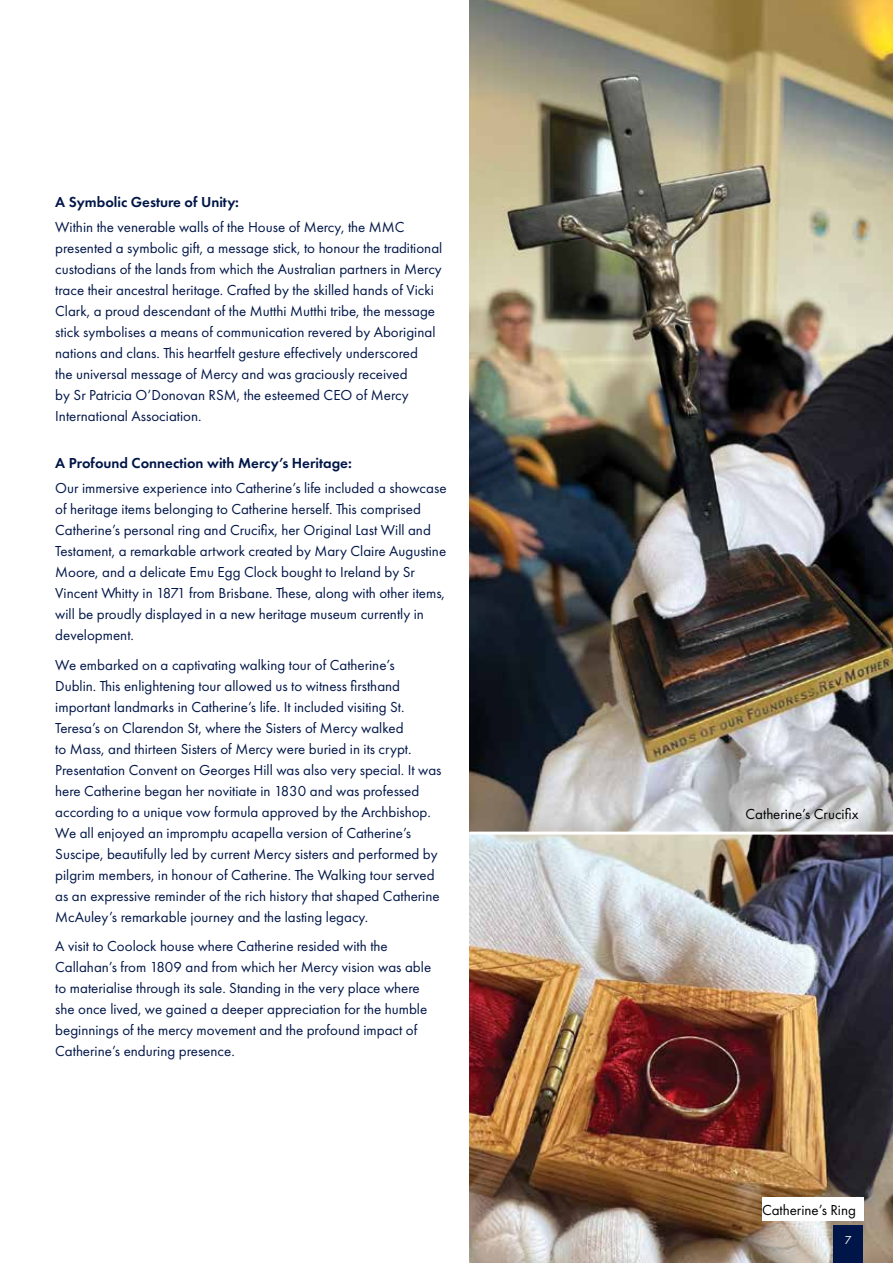
<style>
.page{position:relative;width:893px;height:1263px;background:#fff}
.page>*{position:absolute;margin:0;border:0;box-sizing:border-box;transform-origin:0 0}
.t1{font:15px/21px "Futura PT";color:#001648}
.t2{font:600 15px "Futura PT";color:#001648}
.t3{font:15px "Futura PT";color:#000}
.t4{font:12px "Futura PT";color:#fff}
</style>
<div class="page">
<img style="left:470px;top:0;width:423px;height:1263px">
<hr style="left:470px;top:832px;width:423px;height:3px;background:#fff">
<div style="left:762px;top:1197px;width:101px;height:24px;background:#fff"></div>
<div style="left:833px;top:1226px;width:30px;height:37px;background:#001648"></div>
<p class="t2" style="left:55px;top:193px;width:185px">A Symbolic Gesture of Unity:</p>
<p class="t1" style="left:55px;top:217px;width:389px">Within the venerable walls of the House of Mercy, the MMC presented a symbolic gift, a message stick, to honour the traditional custodians of the lands from which the Australian partners in Mercy trace their ancestral heritage. Crafted by the skilled hands of Vicki Clark, a proud descendant of the Mutthi Mutthi tribe, the message stick symbolises a means of communication revered by Aboriginal nations and clans. This heartfelt gesture effectively underscored<br>the universal message of Mercy and was graciously received<br>by Sr Patricia O’Donovan RSM, the esteemed CEO of Mercy International Association.</p>
<p class="t2" style="left:55px;top:453px;width:298px">A Profound Connection with Mercy’s Heritage:</p>
<p class="t1" style="left:55px;top:477px;width:393px">Our immersive experience into Catherine’s life included a showcase of heritage items belonging to Catherine herself. This comprised Catherine’s personal ring and Crucifix, her Original Last Will and Testament, a remarkable artwork created by Mary Claire Augustine Moore, and a delicate Emu Egg Clock bought to Ireland by Sr Vincent Whitty in 1871 from Brisbane. These, along with other items, will be proudly displayed in a new heritage museum currently in development.</p>
<p class="t1" style="left:55px;top:654px;width:388px">We embarked on a captivating walking tour of Catherine’s<br>Dublin. This enlightening tour allowed us to witness firsthand important landmarks in Catherine’s life. It included visiting St.<br>Teresa’s on Clarendon St, where the Sisters of Mercy walked<br>to Mass, and thirteen Sisters of Mercy were buried in its crypt.<br>Presentation Convent on Georges Hill was also very special. It was here Catherine began her novitiate in 1830 and was professed according to a unique vow formula approved by the Archbishop.<br>We all enjoyed an impromptu acapella version of Catherine’s Suscipe, beautifully led by current Mercy sisters and performed by pilgrim members, in honour of Catherine. The Walking tour served as an expressive reminder of the rich history that shaped Catherine McAuley’s remarkable journey and the lasting legacy.</p>
<p class="t1" style="left:55px;top:935px;width:377px">A visit to Coolock house where Catherine resided with the Callahan’s from 1809 and from which her Mercy vision was able to materialise through its sale. Standing in the very place where she once lived, we gained a deeper appreciation for the humble beginnings of the mercy movement and the profound impact of Catherine’s enduring presence.</p>
<p class="t3" style="left:746px;top:805px;width:114px">Catherine’s Crucifix</p>
<p class="t3" style="left:762px;top:1201px;width:95px">Catherine’s Ring</p>
<p class="t4" style="left:845px;top:1232px;width:8px">7</p>
</div>
